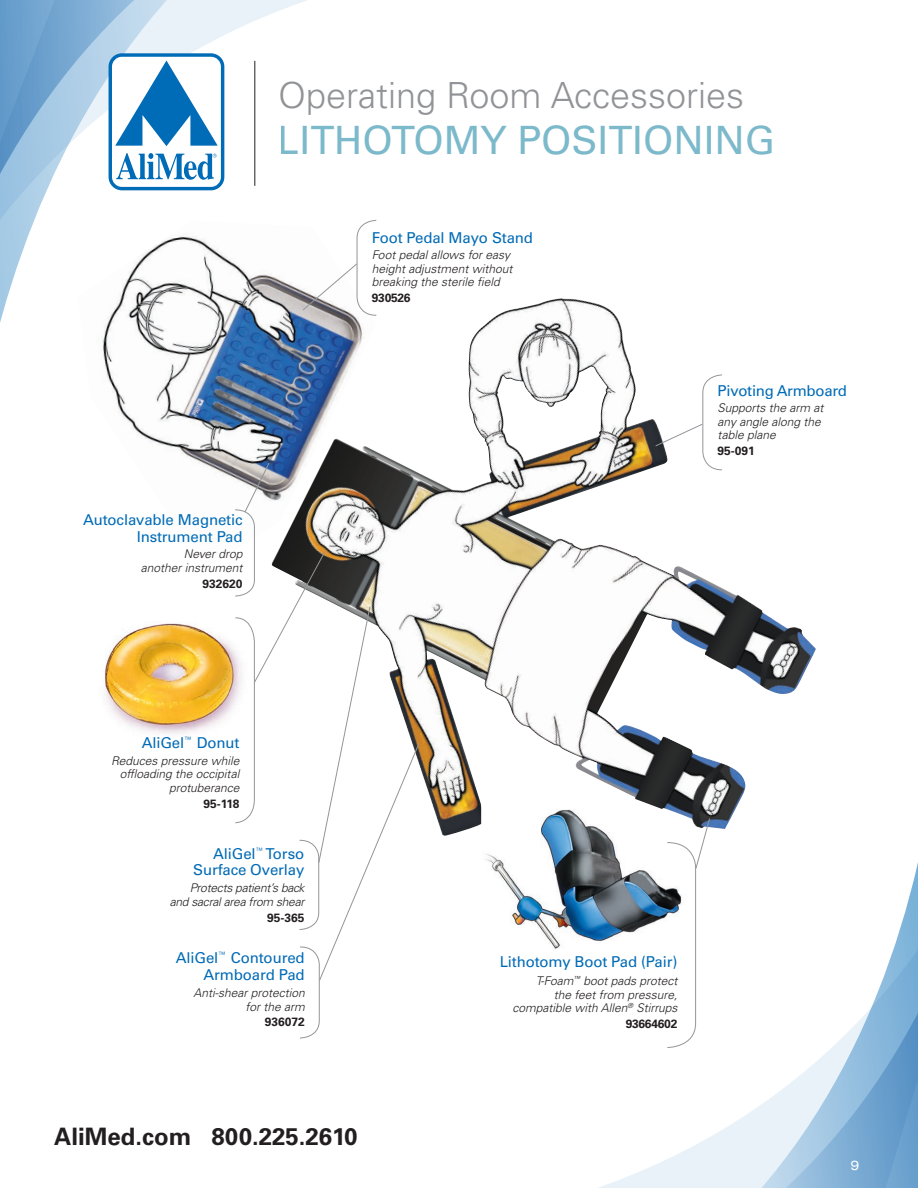
<style>
.page{position:relative;width:918px;height:1188px;background:#fff}
.page>*{position:absolute;margin:0;border:0;box-sizing:border-box;transform-origin:0 0}
.t1{font:39px "Univers LT Std";color:#7bb9cb}
.t2{font:300 36px "Univers LT Std";color:#919396}
.t3{font:700 24px "Univers LT Std";color:#231f20}
.t4{font:15px/16.5px "Univers LT Std";letter-spacing:-.01em;color:#006bb6;text-align:right}
.t5{font:expanded 13.2px "Univers LT Std";color:#fff;scale:.91 1}
.t6{font:italic 300 12px/13.5px "Univers LT Std";color:#231f20;text-align:right}
.t7{font:italic 300 12px/13.5px "Univers LT Std";letter-spacing:-.02em;color:#231f20;text-align:right}
.t8{font:700 12px "Univers LT Std";color:#231f20}
.t9{font:700 12px "Univers LT Std";letter-spacing:-.02em;color:#231f20}
</style>
<div class="page">
<svg style="left:0;top:0;width:271px;height:323px"></svg>
<svg style="left:598px;top:1149px;width:91px;height:39px"></svg>
<svg style="left:689px;top:576px;width:229px;height:612px"></svg>
<svg style="left:109px;top:53px;width:115px;height:137px"></svg>
<img style="left:78px;top:221px;width:224px;height:258px">
<img style="left:271px;top:298px;width:428px;height:538px">
<img style="left:481px;top:803px;width:210px;height:146px">
<img style="left:104px;top:623px;width:130px;height:111px">
<svg style="left:234px;top:462px;width:186px;height:577px"></svg>
<svg style="left:667px;top:818px;width:44px;height:230px"></svg>
<svg style="left:655px;top:374px;width:67px;height:97px"></svg>
<svg style="left:302px;top:220px;width:75px;height:96px"></svg>
<p class="t2" style="left:278px;top:74px;width:467px">Operating Room Accessories</p>
<h1 class="t1" style="left:278px;top:117px;width:499px">LITHOTOMY POSITIONING</h1>
<p class="t4" style="left:83px;top:512px;width:161px">Autoclavable Magnetic<br>Instrument Pad</p>
<p class="t6" style="left:141px;top:548px;width:103px">Never drop another instrument</p>
<p class="t8" style="left:203px;top:576px;width:42px">932620</p>
<p class="t4" style="left:372px;top:229px;width:163px">Foot Pedal Mayo Stand</p>
<p class="t6" style="left:372px;top:249px;width:142px;text-align:left">Foot pedal allows for easy height adjustment without breaking the sterile field</p>
<p class="t8" style="left:372px;top:291px;width:40px">930526</p>
<p class="t4" style="left:718px;top:382px;width:131px">Pivoting Armboard</p>
<p class="t6" style="left:718px;top:402px;width:108px;text-align:left">Supports the arm at any angle along the table plane</p>
<p class="t8" style="left:718px;top:444px;width:39px">95-091</p>
<p class="t4" style="left:142px;top:735px;width:99px">AliGel<sup>™</sup> Donut</p>
<p class="t6" style="left:111px;top:754px;width:130px">Reduces pressure while offloading the occipital protuberance</p>
<p class="t8" style="left:204px;top:796px;width:37px">95-118</p>
<p class="t4" style="left:193px;top:845px;width:113px">AliGel<sup>™</sup> Torso<br>Surface Overlay</p>
<p class="t7" style="left:170px;top:881px;width:136px">Protects patient’s back and sacral area from shear</p>
<p class="t8" style="left:267px;top:911px;width:39px">95-365</p>
<p class="t4" style="left:176px;top:950px;width:130px">AliGel<sup>™</sup> Contoured<br>Armboard Pad</p>
<p class="t6" style="left:193px;top:986px;width:113px">Anti-shear protection for the arm</p>
<p class="t8" style="left:265px;top:1015px;width:42px">936072</p>
<h3 class="t3" style="left:54px;top:1123px;width:305px">AliMed.com 800.225.2610</h3>
<p class="t4" style="left:500px;top:954px;width:179px">Lithotomy Boot Pad (Pair)</p>
<p class="t6" style="left:512px;top:974px;width:166px">T-Foam<sup>™</sup> boot pads protect<br>the feet from pressure, compatible with Allen<sup>®</sup> Stirrups</p>
<p class="t9" style="left:626px;top:1016px;width:53px">93664602</p>
<p class="t5" style="left:850px;top:1157px;width:11px">9</p>
</div>
